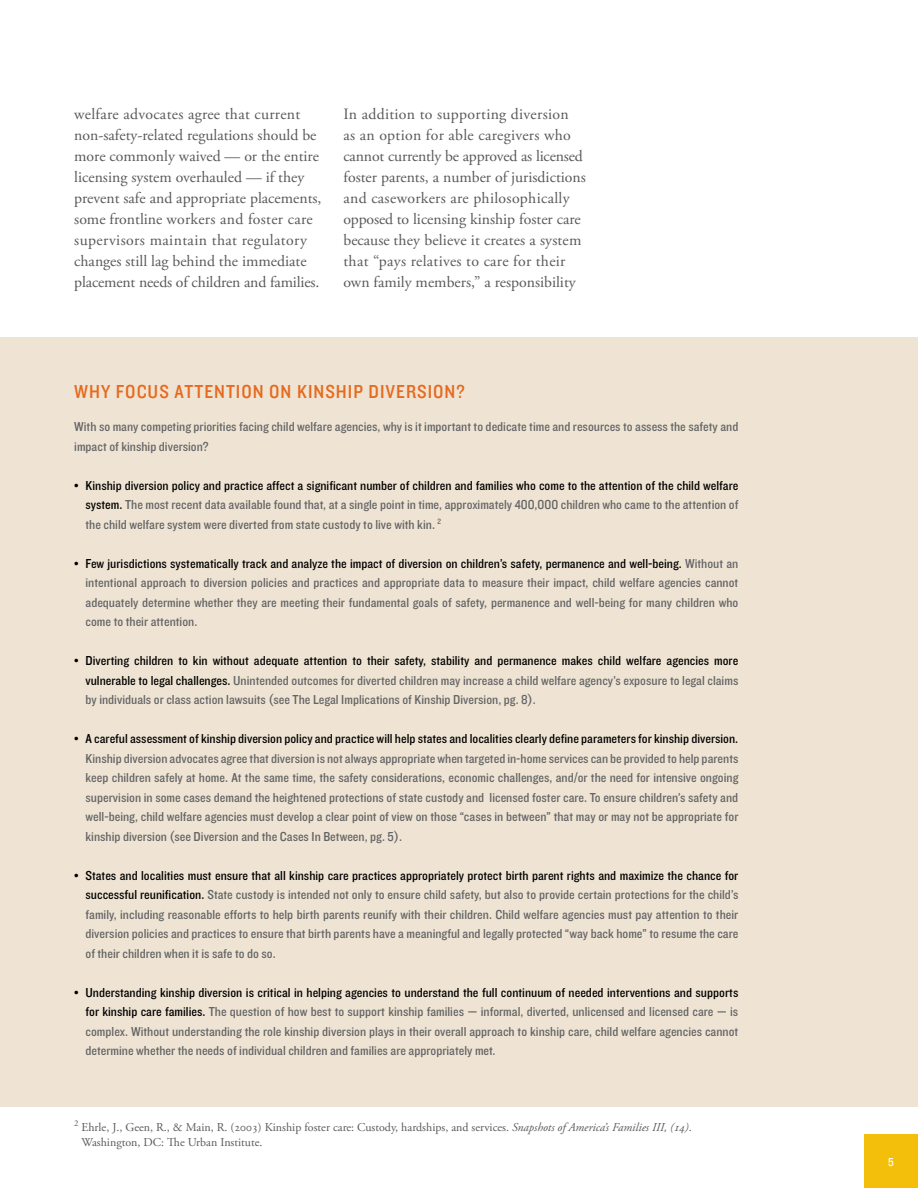
<style>
.page{position:relative;width:918px;height:1188px;background:#fff}
.page>*{position:absolute;margin:0;border:0;box-sizing:border-box;transform-origin:0 0}
.t1{font:19.5px "Knockout 30 Junior Welterwt";letter-spacing:.05em;color:#e66a1f}
.t2{font:15.75px/21px "Adobe Garamond Pro";color:#58595b}
.t3{font:13.5px/19.5px "Knockout 30 Junior Welterwt";color:#636466;text-align:justify}
.t4{font:13.5px "Knockout 30 Junior Welterwt";color:#000}
.t5{font:12px/14.4px "Adobe Garamond Pro";color:#58595b}
.t6{font:12px "Knockout 30 Junior Welterwt";color:#fff}
.s1{color:#000}
.s2{font-style:italic}
</style>
<div class="page">
<div style="left:0;top:338px;width:918px;height:769px;background:#efe4d3"></div>
<div style="left:864px;top:1134px;width:54px;height:54px;background:#f4bf0a"></div>
<p class="t2" style="left:74px;top:104px;width:249px">welfare advocates agree that current non-safety-related regulations should be more commonly waived — or the entire licensing system overhauled — if they prevent safe and appropriate placements, some frontline workers and foster care supervisors maintain that regulatory changes still lag behind the immediate placement needs of children and families.</p>
<p class="t2" style="left:343px;top:104px;width:244px">In addition to supporting diversion<br>as an option for able caregivers who cannot currently be approved as licensed foster parents, a number of jurisdictions and caseworkers are philosophically opposed to licensing kinship foster care because they believe it creates a system that “pays relatives to care for their own family members,” a responsibility</p>
<h1 class="t1" style="left:74px;top:379px;width:392px">WHY FOCUS ATTENTION ON KINSHIP DIVERSION?</h1>
<p class="t3" style="left:74px;top:416px;width:666px">With so many competing priorities facing child welfare agencies, why is it important to dedicate time and resources to assess the safety and impact of kinship diversion?</p>
<p class="t3" style="left:86px;top:475px;width:654px;text-indent:-11px"><span class="s1">• Kinship diversion policy and practice affect a significant number of children and families who come to the attention of the child welfare system.</span> The most recent data available found that, at a single point in time, approximately 400,000 children who came to the attention of the child welfare system were diverted from state custody to live with kin. <sup>2</sup></p>
<p class="t3" style="left:86px;top:553px;width:654px;text-indent:-11px"><span class="s1">• Few jurisdictions systematically track and analyze the impact of diversion on children’s safety, permanence and well-being.</span> Without an intentional approach to diversion policies and practices and appropriate data to measure their impact, child welfare agencies cannot adequately determine whether they are meeting their fundamental goals of safety, permanence and well-being for many children who come to their attention.</p>
<p class="t3" style="left:86px;top:650px;width:654px;text-indent:-11px"><span class="s1">• Diverting children to kin without adequate attention to their safety, stability and permanence makes child welfare agencies more vulnerable to legal challenges.</span> Unintended outcomes for diverted children may increase a child welfare agency’s exposure to legal claims by individuals or class action lawsuits (see The Legal Implications of Kinship Diversion, pg. 8).</p>
<p class="t4" style="left:74px;top:730px;width:666px">• A careful assessment of kinship diversion policy and practice will help states and localities clearly define parameters for kinship diversion.</p>
<p class="t3" style="left:86px;top:748px;width:654px">Kinship diversion advocates agree that diversion is not always appropriate when targeted in-home services can be provided to help parents keep children safely at home. At the same time, the safety considerations, economic challenges, and/or the need for intensive ongoing supervision in some cases demand the heightened protections of state custody and licensed foster care. To ensure children’s safety and well-being, child welfare agencies must develop a clear point of view on those “cases in between” that may or may not be appropriate for kinship diversion (see Diversion and the Cases In Between, pg. 5).</p>
<p class="t3" style="left:86px;top:865px;width:654px;text-indent:-11px"><span class="s1">• States and localities must ensure that all kinship care practices appropriately protect birth parent rights and maximize the chance for successful reunification.</span> State custody is intended not only to ensure child safety, but also to provide certain protections for the child’s family, including reasonable efforts to help birth parents reunify with their children. Child welfare agencies must pay attention to their diversion policies and practices to ensure that birth parents have a meaningful and legally protected “way back home” to resume the care of their children when it is safe to do so.</p>
<p class="t3" style="left:86px;top:982px;width:654px;text-indent:-11px"><span class="s1">• Understanding kinship diversion is critical in helping agencies to understand the full continuum of needed interventions and supports for kinship care families.</span> The question of how best to support kinship families — informal, diverted, unlicensed and licensed care — is complex. Without understanding the role kinship diversion plays in their overall approach to kinship care, child welfare agencies cannot determine whether the needs of individual children and families are appropriately met.</p>
<p class="t5" style="left:82px;top:1121px;width:612px;text-indent:-7px"><sup>2</sup> Ehrle, J., Geen, R., &amp; Main, R. (2003) Kinship foster care: Custody, hardships, and services. <span class="s2">Snapshots of America’s Families III, (14)</span>.<br>Washington, DC: The Urban Institute.</p>
<p class="t6" style="left:888px;top:1154px;width:7px">5</p>
</div>
